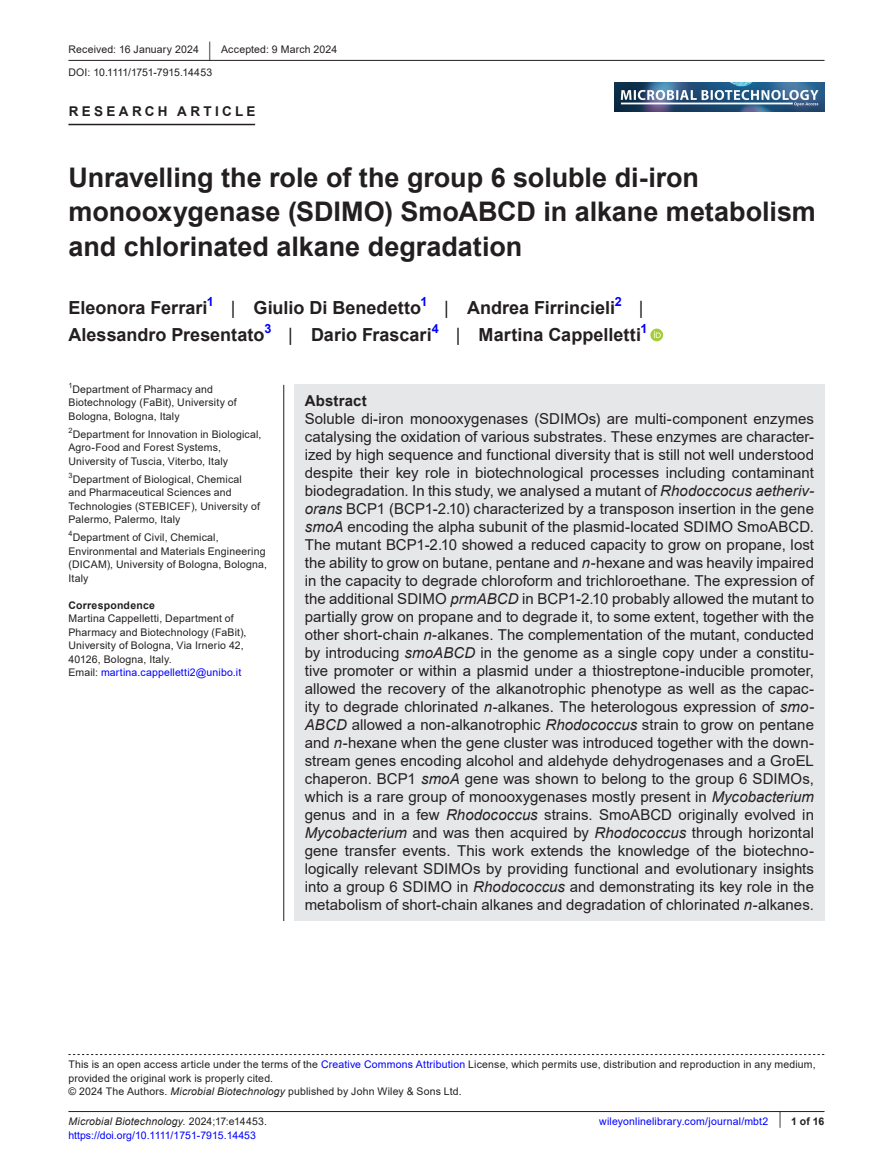
<style>
.page{position:relative;width:893px;height:1174px;background:#fff}
.page>*{position:absolute;margin:0;border:0;box-sizing:border-box;transform-origin:0 0}
.t1{font:700 27px/34.5px "Arial";color:#231f20}
.t2{font:700 18px "Arial";color:#231f20}
.t3{font:18px "Arial";color:#231f20}
.t4{font:15px/18px "Arial";color:#231f20;text-align:justify}
.t5{font:700 15px "Arial";letter-spacing:.01em;color:#231f20}
.t6{font:700 13.5px "Arial";letter-spacing:.245em;color:#231f20}
.t7{font:700 12.6px "Arial";color:#00f}
.t8{font:10.5px/13.5px "Arial";letter-spacing:.015em;color:#231f20}
.t9{font:10.5px "Arial";letter-spacing:.01em;color:#00f}
.t10{font:italic 10.5px "Arial";letter-spacing:.015em;color:#231f20}
.t11{font:700 10.5px "Arial";letter-spacing:.02em;color:#231f20}
.s1{font-size:19.5px}
.s2{font-weight:400}
.s3{color:#00f}
.s4{font-style:italic}
.s5{font-style:normal}
.s6{font-weight:400;font-size:17.4px}
</style>
<div class="page">
<hr style="left:68px;top:1111px;width:756px;height:1px;background:#231f20">
<img style="left:614px;top:82px;width:210px;height:30px">
<hr style="left:68px;top:60px;width:756px;height:1px;background:#231f20">
<hr style="left:68px;top:124px;width:187px;height:1px;background:#231f20">
<svg style="left:650px;top:328px;width:13px;height:13px"></svg>
<svg style="left:654px;top:331px;width:7px;height:7px"></svg>
<svg style="left:68px;top:1054px;width:756px;height:1px"></svg>
<div style="left:294px;top:385px;width:530px;height:536px;background:#e6e7e9"></div>
<hr style="left:283px;top:385px;width:1px;height:536px;background:#231f20">
<p class="t8" style="left:68px;top:38px;width:270px;line-height:22.5px">Received: 16 January 2024 <span class="s1">|</span> Accepted: 9 March 2024<br>DOI: 10.1111/1751-7915.14453</p>
<p class="t6" style="left:69px;top:102px;width:188px">RESEARCH ARTICLE</p>
<h1 class="t1" style="left:68px;top:160px;width:749px">Unravelling the role of the group 6 soluble di-iron monooxygenase (SDIMO) SmoABCD in alkane metabolism and chlorinated alkane degradation</h1>
<p class="t2" style="left:68px;top:295px;width:141px">Eleonora Ferrari</p>
<p class="t7" style="left:207px;top:293px;width:9px">1</p>
<p class="t2" style="left:231px;top:295px;width:192px"><span class="s2">|</span> Giulio Di Benedetto</p>
<p class="t7" style="left:420px;top:293px;width:9px">1</p>
<p class="t2" style="left:444px;top:295px;width:172px"><span class="s2">|</span> Andrea Firrincieli</p>
<p class="t7" style="left:615px;top:293px;width:9px">2</p>
<p class="t3" style="left:639px;top:296px;width:6px">|</p>
<p class="t2" style="left:68px;top:322px;width:197px">Alessandro Presentato</p>
<p class="t7" style="left:264px;top:320px;width:9px">3</p>
<p class="t2" style="left:288px;top:322px;width:145px"><span class="s2">|</span> Dario Frascari</p>
<p class="t7" style="left:432px;top:320px;width:9px">4</p>
<p class="t2" style="left:456px;top:322px;width:187px"><span class="s2">|</span> Martina Cappelletti</p>
<p class="t7" style="left:640px;top:320px;width:9px">1</p>
<p class="t8" style="left:68px;top:382px;width:170px"><sup>1</sup>Department of Pharmacy and<br>Biotechnology (FaBit), University of<br>Bologna, Bologna, Italy</p>
<p class="t8" style="left:68px;top:427px;width:195px"><sup>2</sup>Department for Innovation in Biological,<br>Agro-Food and Forest Systems,<br>University of Tuscia, Viterbo, Italy</p>
<p class="t8" style="left:68px;top:472px;width:193px"><sup>3</sup>Department of Biological, Chemical and Pharmaceutical Sciences and Technologies (STEBICEF), University of Palermo, Palermo, Italy</p>
<p class="t8" style="left:68px;top:530px;width:200px"><sup>4</sup>Department of Civil, Chemical,<br>Environmental and Materials Engineering (DICAM), University of Bologna, Bologna,<br>Italy</p>
<p class="t11" style="left:68px;top:597px;width:88px">Correspondence</p>
<p class="t8" style="left:68px;top:611px;width:179px">Martina Cappelletti, Department of Pharmacy and Biotechnology (FaBit), University of Bologna, Via Irnerio 42, 40126, Bologna, Italy.<br>Email: <span class="s3">martina.cappelletti2@unibo.it</span></p>
<p class="t5" style="left:305px;top:390px;width:64px">Abstract</p>
<p class="t4" style="left:305px;top:410px;width:511px">Soluble di-iron monooxygenases (SDIMOs) are multi-component enzymes catalysing the oxidation of various substrates. These enzymes are character&shy;ized by high sequence and functional diversity that is still not well understood despite their key role in biotechnological processes including contaminant biodegradation. In this study, we analysed a mutant of <span class="s4">Rhodoccocus aetheriv&shy;orans</span> BCP1 (BCP1-2.10) characterized by a transposon insertion in the gene <span class="s4">smoA</span> encoding the alpha subunit of the plasmid-located SDIMO SmoABCD.<br>The mutant BCP1-2.10 showed a reduced capacity to grow on propane, lost the ability to grow on butane, pentane and <span class="s4">n-</span>hexane and was heavily impaired in the capacity to degrade chloroform and trichloroethane. The expression of the additional SDIMO <span class="s4">prmABCD</span> in BCP1-2.10 probably allowed the mutant to partially grow on propane and to degrade it, to some extent, together with the other short-chain <span class="s4">n-</span>alkanes. The complementation of the mutant, conducted by introducing <span class="s4">smoABCD</span> in the genome as a single copy under a constitu&shy;tive promoter or within a plasmid under a thiostreptone-inducible promoter, allowed the recovery of the alkanotrophic phenotype as well as the capac&shy;ity to degrade chlorinated <span class="s4">n</span>-alkanes. The heterologous expression of <span class="s4">smo-ABCD</span> allowed a non-alkanotrophic <span class="s4">Rhodococcus</span> strain to grow on pentane and <span class="s4">n</span>-hexane when the gene cluster was introduced together with the down&shy;stream genes encoding alcohol and aldehyde dehydrogenases and a GroEL chaperon. BCP1 <span class="s4">smoA</span> gene was shown to belong to the group 6 SDIMOs, which is a rare group of monooxygenases mostly present in <span class="s4">Mycobacterium </span>genus and in a few <span class="s4">Rhodococcus</span> strains. SmoABCD originally evolved in <span class="s4">Mycobacterium</span> and was then acquired by <span class="s4">Rhodococcus</span> through horizontal gene transfer events. This work extends the knowledge of the biotechno&shy;logically relevant SDIMOs by providing functional and evolutionary insights into a group 6 SDIMO in <span class="s4">Rhodococcus</span> and demonstrating its key role in the metabolism of short-chain alkanes and degradation of chlorinated <span class="s4">n</span>-alkanes.</p>
<p class="t8" style="left:68px;top:1057px;width:749px">This is an open access article under the terms of the <span class="s3">Creative Commons Attribution</span> License, which permits use, distribution and reproduction in any medium, provided the original work is properly cited.<br>© 2024 The Authors. <span class="s4">Microbial Biotechnology</span> published by John Wiley &amp; Sons Ltd.</p>
<p class="t10" style="left:68px;top:1115px;width:200px">Microbial Biotechnology. <span class="s5">2024;17:e14453.</span></p>
<p class="t11" style="left:779px;top:1114px;width:47px"><span class="s6">|</span> 1 of 16</p>
<p class="t9" style="left:68px;top:1128px;width:189px">https://doi.org/10.1111/1751-7915.14453</p>
<p class="t9" style="left:599px;top:1114px;width:171px">wileyonlinelibrary.com/journal/mbt2</p>
</div>
